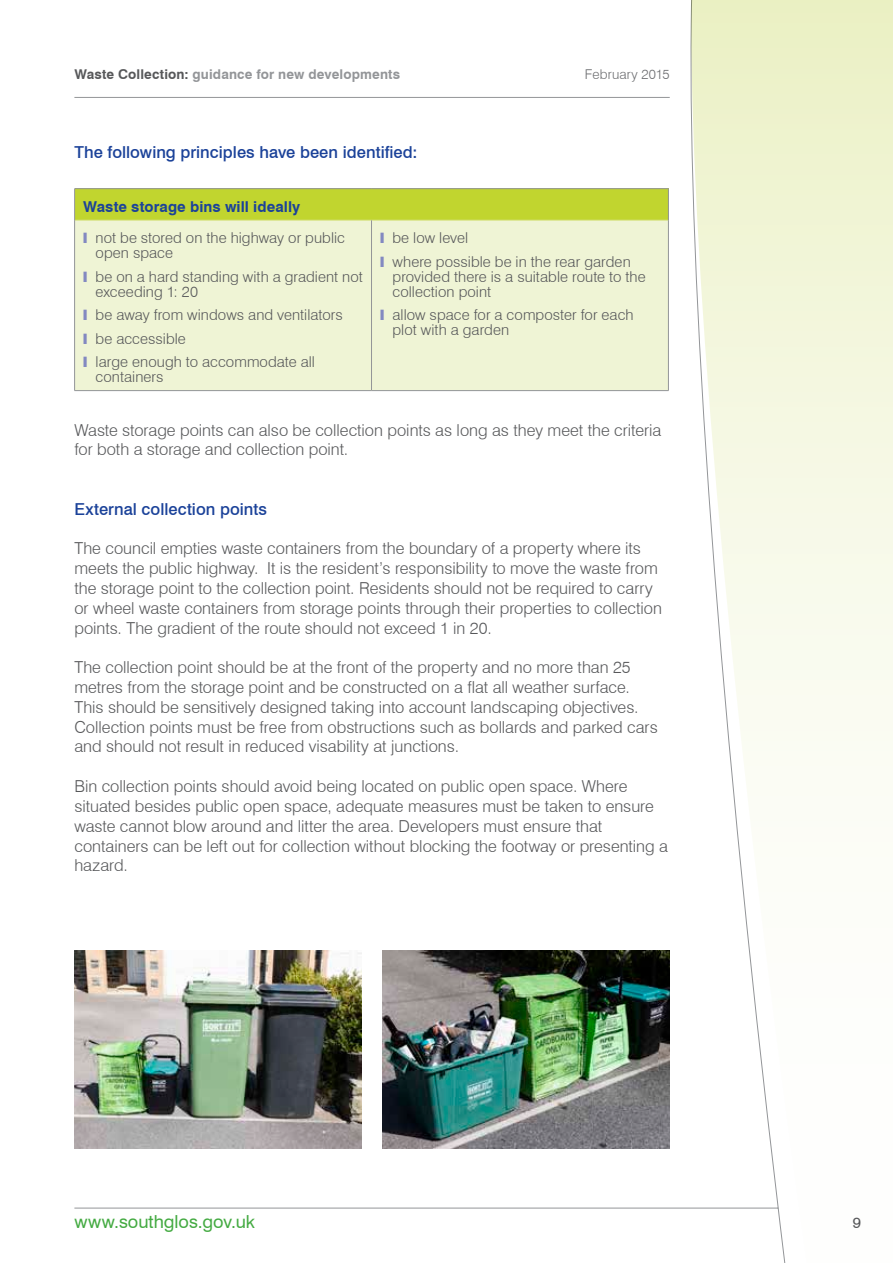
<style>
.page{position:relative;width:893px;height:1263px;background:#fff}
.page>*{position:absolute;margin:0;border:0;box-sizing:border-box;transform-origin:0 0}
.t1{font:18px "Swiss 721 BT";color:#44aa42}
.t2{font:300 16.5px/19.8px "Swiss 721 BT";color:#57585a}
.t3{font:500 16.5px "Swiss 721 BT";letter-spacing:.005em;color:#1b4299}
.t4{font:300 15px/23.5px "Swiss 721 BT";letter-spacing:.005em;color:#57585a}
.t5{font:15px "Swiss 721 BT";color:#57585a}
.t6{font:700 13.5px "Swiss 721 BT";letter-spacing:.01em;color:#939598}
.t7{font:300 13.5px "Swiss 721 BT";letter-spacing:.01em;color:#6c6d70}
.s1{color:#57585a}
.s2{font-weight:700;color:#1b4299}
.s3{color:#8389c1}
</style>
<div class="page">
<svg style="left:787px;top:0;width:106px;height:796px"></svg>
<hr style="left:74px;top:1208px;width:704px;height:1px;background:#939598">
<hr style="left:74px;top:97px;width:596px;height:1px;background:#939598">
<svg style="left:687px;top:0;width:100px;height:1263px"></svg>
<div style="left:75px;top:189px;width:593px;height:31px;background:#c1d52f"></div>
<div style="left:75px;top:221px;width:593px;height:169px;background:#eff4d5"></div>
<hr style="left:75px;top:220px;width:296px;height:1px;background:#d2df71">
<hr style="left:371px;top:220px;width:297px;height:1px;background:#d2df71">
<hr style="left:74px;top:188px;width:297px;height:1px;background:#939598">
<hr style="left:74px;top:189px;width:1px;height:31px;background:#939598">
<hr style="left:371px;top:188px;width:298px;height:1px;background:#939598">
<hr style="left:668px;top:189px;width:1px;height:31px;background:#939598">
<hr style="left:74px;top:220px;width:1px;height:170px;background:#939598">
<hr style="left:371px;top:220px;width:1px;height:170px;background:#939598">
<hr style="left:668px;top:220px;width:1px;height:170px;background:#939598">
<hr style="left:74px;top:390px;width:297px;height:1px;background:#939598">
<hr style="left:371px;top:390px;width:298px;height:1px;background:#939598">
<img style="left:74px;top:950px;width:287px;height:198px">
<img style="left:383px;top:950px;width:287px;height:198px">
<p class="t6" style="left:74px;top:66px;width:327px"><span class="s1">Waste Collection:</span> guidance for new developments</p>
<p class="t7" style="left:585px;top:66px;width:86px">February 2015</p>
<p class="t3" style="left:74px;top:143px;width:345px">The following principles have been identified:</p>
<p class="t4" style="left:83px;top:190px;width:263px;line-height:31.5px"><span class="s2">Waste storage bins will ideally<br></span><span class="s3">❙</span> not be stored on the highway or public</p>
<p class="t4" style="left:83px;top:241px;width:281px;text-indent:12px">open space<br><span class="s3">❙</span> be on a hard standing with a gradient not</p>
<p class="t4" style="left:83px;top:279px;width:261px;text-indent:12px">exceeding 1: 20<br><span class="s3">❙</span> be away from windows and ventilators <span class="s3">❙</span> be accessible<br><span class="s3">❙</span> large enough to accommodate all</p>
<p class="t4" style="left:96px;top:365px;width:70px">containers</p>
<p class="t4" style="left:380px;top:226px;width:252px"><span class="s3">❙</span> be low level<br><span class="s3">❙</span> where possible be in the rear garden</p>
<p class="t4" style="left:392px;top:269px;width:255px;line-height:15px">provided there is a suitable route to the collection point</p>
<p class="t4" style="left:392px;top:307px;width:243px;line-height:15px;text-indent:-12px"><span class="s3">❙</span> allow space for a composter for each plot with a garden</p>
<p class="t2" style="left:74px;top:420px;width:588px">Waste storage points can also be collection points as long as they meet the criteria for both a storage and collection point.</p>
<p class="t3" style="left:74px;top:499px;width:194px">External collection points</p>
<p class="t2" style="left:74px;top:539px;width:589px">The council empties waste containers from the boundary of a property where its meets the public highway. It is the resident’s responsibility to move the waste from the storage point to the collection point. Residents should not be required to carry or wheel waste containers from storage points through their properties to collection points. The gradient of the route should not exceed 1 in 20.</p>
<p class="t2" style="left:74px;top:657px;width:585px">The collection point should be at the front of the property and no more than 25 metres from the storage point and be constructed on a flat all weather surface.<br>This should be sensitively designed taking into account landscaping objectives.<br>Collection points must be free from obstructions such as bollards and parked cars and should not result in reduced visability at junctions.</p>
<p class="t2" style="left:74px;top:776px;width:595px">Bin collection points should avoid being located on public open space. Where situated besides public open space, adequate measures must be taken to ensure waste cannot blow around and litter the area. Developers must ensure that containers can be left out for collection without blocking the footway or presenting a hazard.</p>
<p class="t1" style="left:74px;top:1210px;width:182px">www.southglos.gov.uk</p>
<p class="t5" style="left:853px;top:1213px;width:10px">9</p>
</div>
